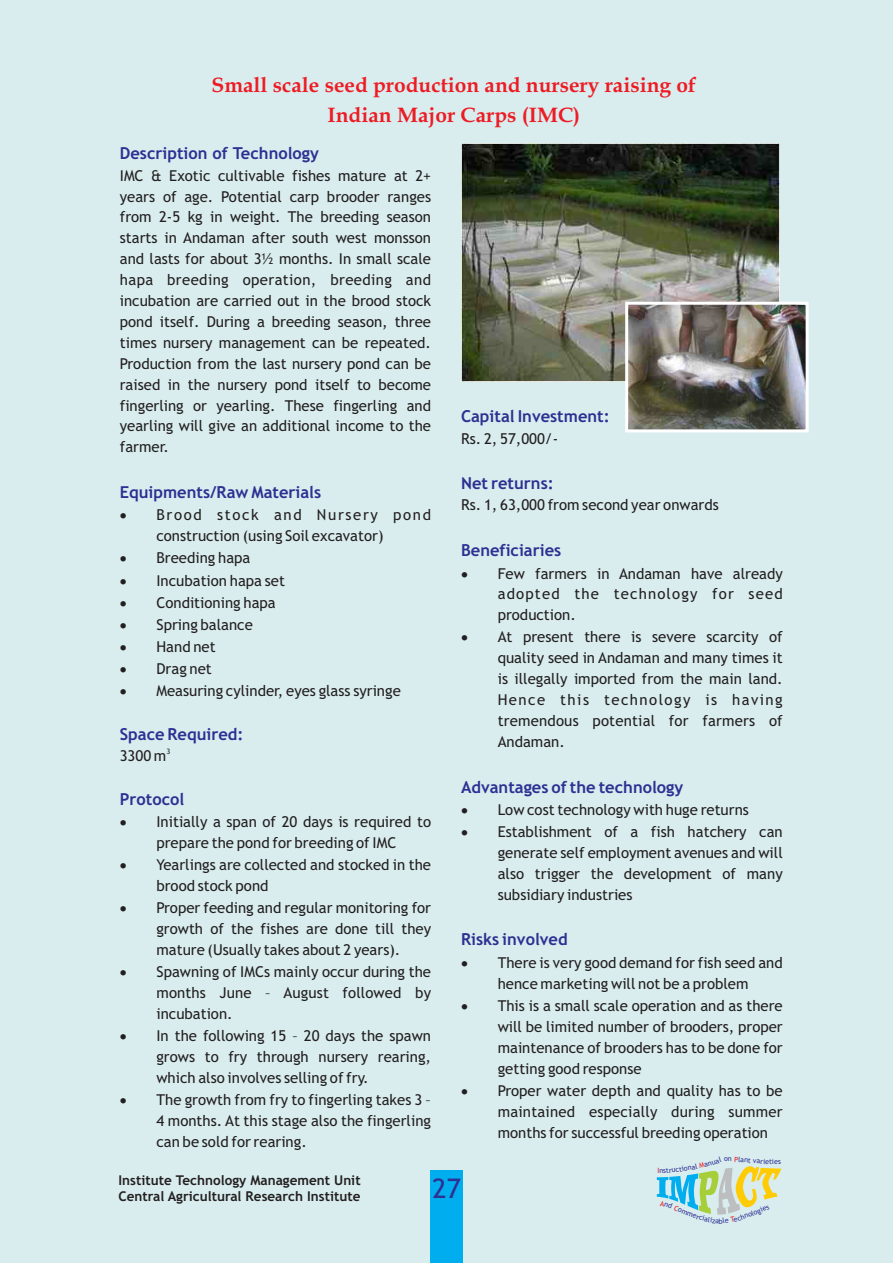
<style>
.page{position:relative;width:893px;height:1263px;background:#d9edef}
.page>*{position:absolute;margin:0;border:0;box-sizing:border-box;transform-origin:0 0}
.t1{font:27px "Trebuchet MS";color:#2e3092}
.t2{font:700 21px/30px "Book Antiqua";color:#ed1c24;text-align:center}
.t3{font:700 16.5px "Trebuchet MS";color:#2e3092}
.t4{font:15px/21.3px "Trebuchet MS";color:#231f20}
.t5{font:15px/22px "Symbol";color:#231f20;text-align:justify}
.t6{font:700 13.5px/15.8px "Trebuchet MS";color:#231f20}
.t7{font:7.5px "Trebuchet MS";color:#231f20}
.t8{font:7.2px "Trebuchet MS";color:#2e3092}
</style>
<div class="page">
<img style="left:462px;top:144px;width:317px;height:238px">
<img style="left:629px;top:306px;width:176px;height:122px">
<div style="left:625px;top:302px;width:184px;height:130px;border:3px solid #fff"></div>
<div style="left:430px;top:1170px;width:33px;height:93px;background:#00aeef"></div>
<svg style="left:657px;top:1166px;width:124px;height:49px"></svg>
<h2 class="t2" style="left:212px;top:72px;width:486px">Small scale seed production and nursery raising of<br>Indian Major Carps (IMC)</h2>
<p class="t3" style="left:120px;top:147px;width:201px">Description of Technology</p>
<p class="t4" style="left:120px;top:166px;width:313px;line-height:20.9px;text-align:justify">IMC &amp; Exotic cultivable fishes mature at 2+ years of age. Potential carp brooder ranges from 2-5 kg in weight. The breeding season starts in Andaman after south west monsson and lasts for about 3½ months. In small scale hapa breeding operation, breeding and incubation are carried out in the brood stock pond itself. During a breeding season, three times nursery management can be repeated.<br>Production from the last nursery pond can be raised in the nursery pond itself to become fingerling or yearling. These fingerling and yearling will give an additional income to the farmer.</p>
<p class="t3" style="left:120px;top:486px;width:203px">Equipments/Raw Materials</p>
<p class="t5" style="left:120px;top:506px;width:8px">•</p>
<p class="t5" style="left:120px;top:549px;width:8px">• • • • • • •</p>
<p class="t4" style="left:156px;top:505px;width:276px;line-height:21.9px">Brood stock and Nursery pond construction (using Soil excavator)<br>Breeding hapa<br>Incubation hapa set<br>Conditioning hapa<br>Spring balance<br>Hand net<br>Drag net<br>Measuring cylinder, eyes glass syringe</p>
<p class="t3" style="left:120px;top:727px;width:125px">Space Required:</p>
<p class="t7" style="left:166px;top:748px;width:5px">3</p>
<p class="t4" style="left:120px;top:747px;width:48px">3300 m</p>
<p class="t3" style="left:120px;top:793px;width:66px">Protocol</p>
<p class="t5" style="left:120px;top:813px;width:8px">•</p>
<p class="t5" style="left:120px;top:856px;width:8px">•</p>
<p class="t5" style="left:120px;top:899px;width:8px">•</p>
<p class="t5" style="left:120px;top:963px;width:8px">•</p>
<p class="t5" style="left:120px;top:1026px;width:8px">•</p>
<p class="t5" style="left:120px;top:1090px;width:8px">•</p>
<p class="t4" style="left:156px;top:813px;width:276px">Initially a span of 20 days is required to prepare the pond for breeding of IMC Yearlings are collected and stocked in the brood stock pond<br>Proper feeding and regular monitoring for growth of the fishes are done till they mature (Usually takes about 2 years).<br>Spawning of IMCs mainly occur during the months June – August followed by incubation.<br>In the following 15 – 20 days the spawn grows to fry through nursery rearing, which also involves selling of fry.<br>The growth from fry to fingerling takes 3 – 4 months. At this stage also the fingerling can be sold for rearing.</p>
<p class="t3" style="left:461px;top:410px;width:150px">Capital Investment:</p>
<p class="t4" style="left:461px;top:429px;width:99px">Rs. 2, 57,000/-</p>
<p class="t3" style="left:461px;top:477px;width:94px">Net returns:</p>
<p class="t4" style="left:461px;top:496px;width:259px">Rs. 1, 63,000 from second year onwards</p>
<p class="t3" style="left:461px;top:544px;width:102px">Beneficiaries</p>
<p class="t5" style="left:461px;top:564px;width:8px">•</p>
<p class="t5" style="left:461px;top:628px;width:8px">•</p>
<p class="t4" style="left:498px;top:564px;width:287px">Few farmers in Andaman have already adopted the technology for seed production.<br>At present there is severe scarcity of quality seed in Andaman and many times it is illegally imported from the main land.<br>Hence this technology is having tremendous potential for farmers of<br>Andaman.</p>
<p class="t3" style="left:461px;top:780px;width:224px">Advantages of the technology</p>
<p class="t4" style="left:498px;top:800px;width:287px">Low cost technology with huge returns Establishment of a fish hatchery can generate self employment avenues and will also trigger the development of many subsidiary industries</p>
<p class="t3" style="left:461px;top:933px;width:108px">Risks involved</p>
<p class="t5" style="left:461px;top:953px;width:8px">•</p>
<p class="t5" style="left:461px;top:996px;width:8px">•</p>
<p class="t5" style="left:461px;top:1081px;width:8px">•</p>
<p class="t4" style="left:498px;top:953px;width:287px">There is very good demand for fish seed and hence marketing will not be a problem<br>This is a small scale operation and as there will be limited number of brooders, proper maintenance of brooders has to be done for getting good response<br>Proper water depth and quality has to be maintained especially during summer months for successful breeding operation</p>
<p class="t8" style="left:738px;top:1156px;width:24px;rotate:4deg">lant va</p>
<p class="t8" style="left:772px;top:1159px;width:8px">ie</p>
<p class="t6" style="left:119px;top:1174px;width:244px">Institute Technology Management Unit<br>Central Agricultural Research Institute</p>
<h1 class="t1" style="left:433px;top:1178px;width:30px">27</h1>
</div>
